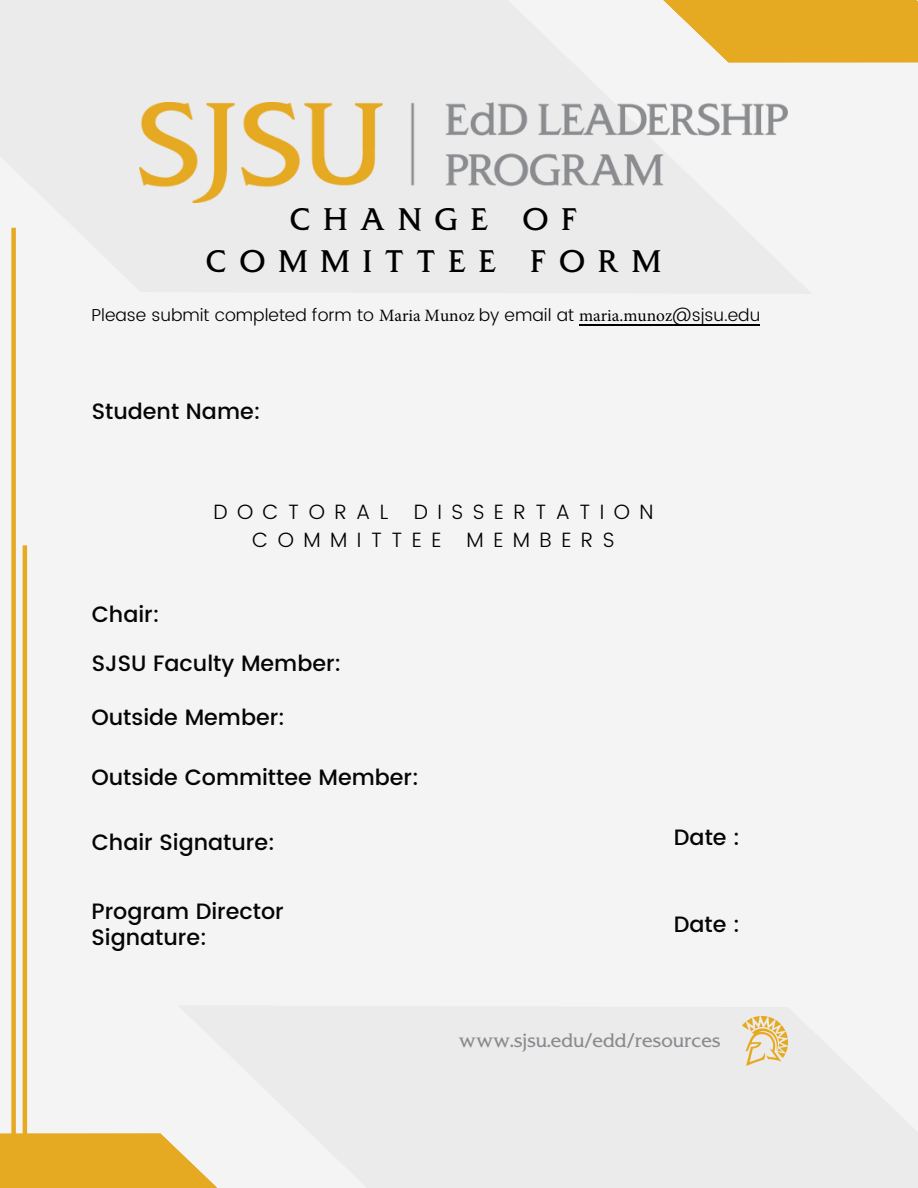
<style>
.page{position:relative;width:918px;height:1188px;background:#f4f4f4}
.page>*{position:absolute;margin:0;border:0;box-sizing:border-box;transform-origin:0 0}
.t1{font:29.7px/41.7px "SJSU Spartan";letter-spacing:.455em;color:#000;text-align:center}
.t2{font:500 22.2px "Poppins";color:#050505}
.t3{font:300 20.7px/28.2px "Poppins";letter-spacing:.455em;color:#000;text-align:center}
.t4{font:17.85px "SJSU Spartan";color:#898b8f}
.t5{font:300 17.25px "Poppins";color:#000}
.s1{font-family:"Minion Pro";font-weight:400}
</style>
<div class="page">
<svg style="left:663px;top:0;width:255px;height:63px;background:#e7b33e"></svg>
<svg style="left:0;top:1133px;width:218px;height:55px;background:#e7b33e"></svg>
<div style="left:11px;top:228px;width:5px;height:911px;background:#e5a922"></div>
<hr style="left:23px;top:545px;width:4px;height:612px;background:#e5a922">
<img style="left:140px;top:102px;width:648px;height:101px">
<img style="left:743px;top:1017px;width:45px;height:48px">
<hr style="left:579px;top:324px;width:181px;height:1px;background:#000">
<p class="t1" style="left:206px;top:199px;width:456px">CHANGE OF<br>COMMITTEE FORM</p>
<p class="t5" style="left:91px;top:305px;width:670px">Please submit completed form to <span class="s1">Maria Munoz</span> by email at <span class="s1">maria.munoz</span>@sjsu.edu</p>
<p class="t2" style="left:92px;top:399px;width:170px">Student Name:</p>
<p class="t3" style="left:213px;top:498px;width:442px">DOCTORAL DISSERTATION<br>COMMITTEE MEMBERS</p>
<p class="t2" style="left:92px;top:601px;width:69px">Chair:</p>
<p class="t2" style="left:92px;top:651px;width:251px">SJSU Faculty Member:</p>
<p class="t2" style="left:91px;top:704px;width:195px">Outside Member:</p>
<p class="t2" style="left:91px;top:764px;width:329px">Outside Committee Member:</p>
<p class="t2" style="left:92px;top:829px;width:185px">Chair Signature:</p>
<p class="t2" style="left:91px;top:898px;width:194px">Program Director</p>
<p class="t2" style="left:91px;top:925px;width:117px">Signature:</p>
<p class="t2" style="left:674px;top:824px;width:68px">Date :</p>
<p class="t2" style="left:674px;top:912px;width:68px">Date :</p>
<p class="t4" style="left:459px;top:1029px;width:263px">www.sjsu.edu/edd/resources</p>
</div>
